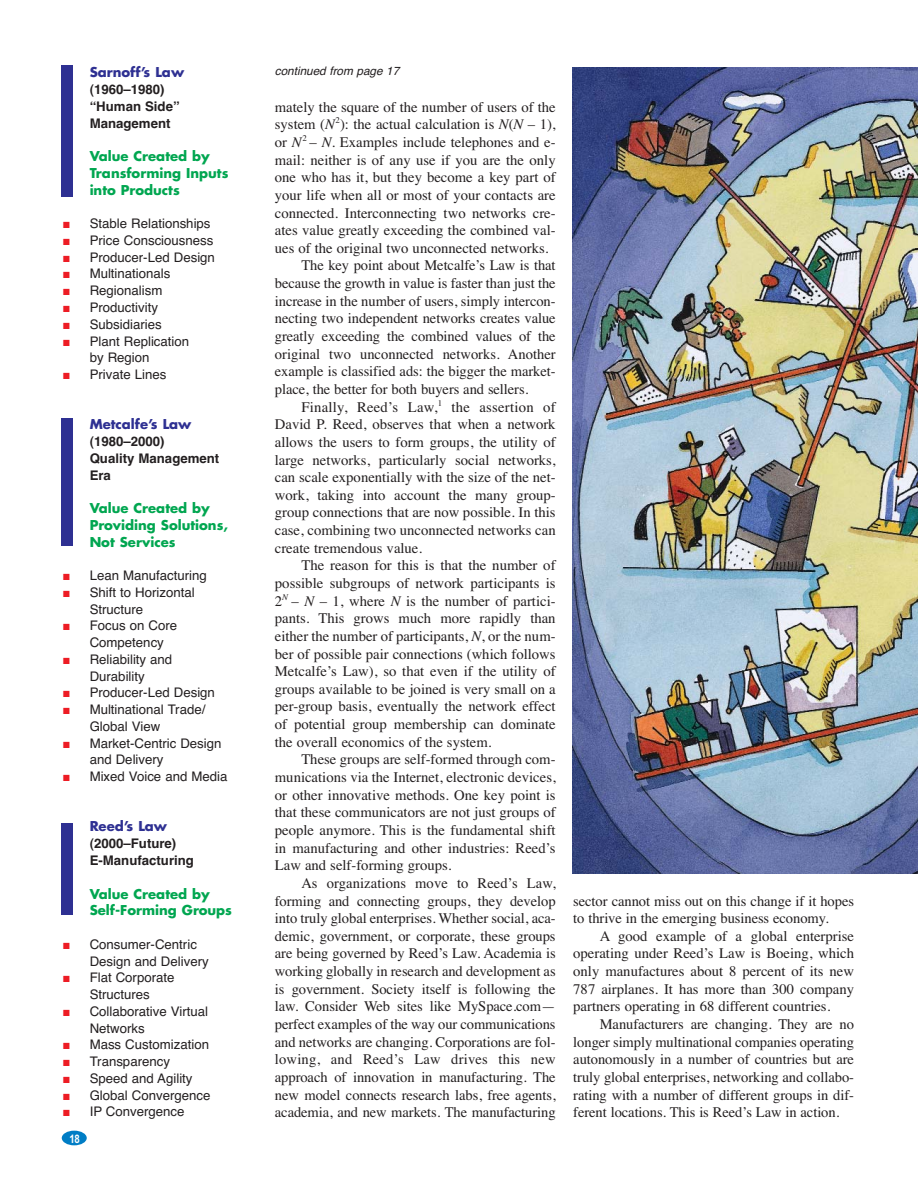
<style>
.page{position:relative;width:918px;height:1188px;background:#fff}
.page>*{position:absolute;margin:0;border:0;box-sizing:border-box;transform-origin:0 0}
.t1{font:14.7px/17.7px "Times";color:#231f20;text-align:justify}
.t2{font:14.7px "Times";letter-spacing:.02em;color:#231f20}
.t3{font:13.2px/16.8px "Helvetica";color:#231f20}
.t4{font:700 13.2px/16.8px "Futura";color:#00a650}
.t5{font:700 13.2px/16.8px "Helvetica";color:#231f20}
.t6{font:700 13.2px "Futura";color:#2e3092}
.t7{font:italic 11.7px "Helvetica";color:#231f20}
.t8{font:700 11.7px "Arial Narrow";color:#fff}
.s1{color:#ed1c24}
.s2{font-style:italic}
</style>
<div class="page">
<div style="left:62px;top:1131px;width:25px;height:14px;background:#007dc5;border-radius:50%"></div>
<img style="left:572px;top:68px;width:345px;height:805px">
<div style="left:62px;top:823px;width:11px;height:92px;background:#2e3092"></div>
<div style="left:62px;top:418px;width:11px;height:128px;background:#2e3092"></div>
<div style="left:62px;top:65px;width:11px;height:131px;background:#2e3092"></div>
<p class="t6" style="left:90px;top:66px;width:96px">Sarnoff’s Law</p>
<p class="t7" style="left:275px;top:67px;width:128px">continued from page 17</p>
<p class="t5" style="left:90px;top:82px;width:92px">(1960–1980) “Human Side”<br>Management</p>
<p class="t4" style="left:90px;top:149px;width:140px">Value Created by<br>Transforming Inputs into Products</p>
<p class="t3" style="left:63px;top:216px;width:149px"><span class="s1">■</span> Stable Relationships</p>
<p class="t3" style="left:63px;top:233px;width:152px"><span class="s1">■</span> Price Consciousness</p>
<p class="t3" style="left:63px;top:250px;width:153px"><span class="s1">■</span> Producer-Led Design</p>
<p class="t3" style="left:63px;top:267px;width:109px"><span class="s1">■</span> Multinationals</p>
<p class="t3" style="left:63px;top:283px;width:101px"><span class="s1">■</span> Regionalism</p>
<p class="t3" style="left:63px;top:300px;width:96px"><span class="s1">■</span> Productivity</p>
<p class="t3" style="left:63px;top:317px;width:100px"><span class="s1">■</span> Subsidiaries</p>
<p class="t3" style="left:90px;top:334px;width:101px;text-indent:-26px"><span class="s1">■</span> Plant Replication by Region</p>
<p class="t3" style="left:63px;top:367px;width:105px"><span class="s1">■</span> Private Lines</p>
<p class="t6" style="left:90px;top:418px;width:103px">Metcalfe’s Law</p>
<p class="t5" style="left:90px;top:434px;width:131px">(1980–2000)<br>Quality Management<br>Era</p>
<p class="t4" style="left:90px;top:501px;width:140px">Value Created by<br>Providing Solutions,<br>Not Services</p>
<p class="t3" style="left:63px;top:568px;width:145px"><span class="s1">■</span> Lean Manufacturing</p>
<p class="t3" style="left:90px;top:585px;width:107px;text-indent:-26px"><span class="s1">■</span> Shift to Horizontal<br>Structure</p>
<p class="t3" style="left:90px;top:619px;width:89px;text-indent:-26px"><span class="s1">■</span> Focus on Core<br>Competency</p>
<p class="t3" style="left:63px;top:652px;width:111px;text-align:center"><span class="s1">■</span> Reliability and<br>Durability</p>
<p class="t3" style="left:63px;top:686px;width:153px"><span class="s1">■</span> Producer-Led Design</p>
<p class="t3" style="left:90px;top:702px;width:117px;text-indent:-26px"><span class="s1">■</span> Multinational Trade/<br>Global View</p>
<p class="t3" style="left:90px;top:736px;width:133px;text-indent:-26px"><span class="s1">■</span> Market-Centric Design and Delivery</p>
<p class="t3" style="left:63px;top:769px;width:166px"><span class="s1">■</span> Mixed Voice and Media</p>
<p class="t6" style="left:90px;top:821px;width:79px">Reed’s Law</p>
<p class="t5" style="left:90px;top:836px;width:106px">(2000–Future)<br>E-Manufacturing</p>
<p class="t4" style="left:90px;top:886px;width:144px">Value Created by<br>Self-Forming Groups</p>
<p class="t3" style="left:90px;top:937px;width:121px;text-indent:-26px"><span class="s1">■</span> Consumer-Centric<br>Design and Delivery</p>
<p class="t3" style="left:63px;top:971px;width:113px;text-align:center"><span class="s1">■</span> Flat Corporate<br>Structures</p>
<p class="t3" style="left:90px;top:1004px;width:120px;text-indent:-26px"><span class="s1">■</span> Collaborative Virtual<br>Networks</p>
<p class="t3" style="left:63px;top:1038px;width:147px"><span class="s1">■</span> Mass Customization</p>
<p class="t3" style="left:63px;top:1054px;width:108px"><span class="s1">■</span> Transparency</p>
<p class="t3" style="left:63px;top:1071px;width:131px"><span class="s1">■</span> Speed and Agility</p>
<p class="t3" style="left:63px;top:1088px;width:149px"><span class="s1">■</span> Global Convergence</p>
<p class="t3" style="left:63px;top:1105px;width:123px"><span class="s1">■</span> IP Convergence</p>
<p class="t1" style="left:275px;top:99px;width:282px">mately the square of the number of users of the</p>
<p class="t1" style="left:275px;top:117px;width:282px">system (<span class="s2">N</span><sup>2</sup>): the actual calculation is <span class="s2">N</span>(<span class="s2">N</span> – 1),</p>
<p class="t1" style="left:275px;top:135px;width:282px">or <span class="s2">N</span><sup>2</sup> – <span class="s2">N</span>. Examples include telephones and e-</p>
<p class="t1" style="left:275px;top:152px;width:282px">mail: neither is of any use if you are the only</p>
<p class="t1" style="left:275px;top:170px;width:282px">one who has it, but they become a key part of</p>
<p class="t1" style="left:275px;top:188px;width:282px">your life when all or most of your contacts are</p>
<p class="t1" style="left:275px;top:205px;width:282px">connected. Interconnecting two networks cre-</p>
<p class="t1" style="left:275px;top:223px;width:282px">ates value greatly exceeding the combined val-</p>
<p class="t1" style="left:275px;top:240px;width:275px">ues of the original two unconnected networks.</p>
<p class="t1" style="left:301px;top:258px;width:256px">The key point about Metcalfe’s Law is that</p>
<p class="t1" style="left:275px;top:276px;width:282px">because the growth in value is faster than just the</p>
<p class="t1" style="left:275px;top:293px;width:282px">increase in the number of users, simply intercon-</p>
<p class="t1" style="left:275px;top:311px;width:282px">necting two independent networks creates value</p>
<p class="t1" style="left:275px;top:329px;width:282px">greatly exceeding the combined values of the</p>
<p class="t1" style="left:275px;top:346px;width:282px">original two unconnected networks. Another</p>
<p class="t1" style="left:275px;top:364px;width:282px">example is classified ads: the bigger the market-</p>
<p class="t1" style="left:275px;top:382px;width:255px">place, the better for both buyers and sellers.</p>
<p class="t2" style="left:301px;top:401px;width:256px">Finally, Reed’s Law,<sup>1</sup> the assertion of</p>
<p class="t1" style="left:275px;top:417px;width:282px">David P. Reed, observes that when a network</p>
<p class="t1" style="left:275px;top:434px;width:282px">allows the users to form groups, the utility of</p>
<p class="t1" style="left:275px;top:452px;width:282px">large networks, particularly social networks,</p>
<p class="t1" style="left:275px;top:470px;width:282px">can scale exponentially with the size of the net-</p>
<p class="t1" style="left:275px;top:487px;width:282px">work, taking into account the many group-</p>
<p class="t1" style="left:275px;top:505px;width:282px">group connections that are now possible. In this</p>
<p class="t1" style="left:275px;top:523px;width:282px">case, combining two unconnected networks can</p>
<p class="t1" style="left:275px;top:540px;width:149px">create tremendous value.</p>
<p class="t1" style="left:301px;top:558px;width:256px">The reason for this is that the number of</p>
<p class="t1" style="left:275px;top:576px;width:282px">possible subgroups of network participants is</p>
<p class="t1" style="left:275px;top:593px;width:282px">2<sup>N</sup> – <span class="s2">N</span> – 1, where <span class="s2">N</span> is the number of partici-</p>
<p class="t1" style="left:275px;top:611px;width:282px">pants. This grows much more rapidly than</p>
<p class="t1" style="left:275px;top:629px;width:282px">either the number of participants, <span class="s2">N</span>, or the num-</p>
<p class="t1" style="left:275px;top:646px;width:282px">ber of possible pair connections (which follows</p>
<p class="t1" style="left:275px;top:664px;width:282px">Metcalfe’s Law), so that even if the utility of</p>
<p class="t1" style="left:275px;top:681px;width:282px">groups available to be joined is very small on a</p>
<p class="t1" style="left:275px;top:699px;width:282px">per-group basis, eventually the network effect</p>
<p class="t1" style="left:275px;top:717px;width:282px">of potential group membership can dominate</p>
<p class="t1" style="left:275px;top:734px;width:218px">the overall economics of the system.</p>
<p class="t1" style="left:301px;top:752px;width:256px">These groups are self-formed through com-</p>
<p class="t1" style="left:275px;top:770px;width:282px">munications via the Internet, electronic devices,</p>
<p class="t1" style="left:275px;top:787px;width:282px">or other innovative methods. One key point is</p>
<p class="t1" style="left:275px;top:805px;width:282px">that these communicators are not just groups of</p>
<p class="t1" style="left:275px;top:823px;width:282px">people anymore. This is the fundamental shift</p>
<p class="t1" style="left:275px;top:840px;width:282px">in manufacturing and other industries: Reed’s</p>
<p class="t1" style="left:275px;top:858px;width:178px">Law and self-forming groups.</p>
<p class="t1" style="left:301px;top:875px;width:256px">As organizations move to Reed’s Law,</p>
<p class="t1" style="left:275px;top:893px;width:282px">forming and connecting groups, they develop</p>
<p class="t1" style="left:275px;top:911px;width:282px">into truly global enterprises. Whether social, aca-</p>
<p class="t1" style="left:275px;top:928px;width:282px">demic, government, or corporate, these groups</p>
<p class="t1" style="left:275px;top:946px;width:282px">are being governed by Reed’s Law. Academia is</p>
<p class="t1" style="left:275px;top:964px;width:282px">working globally in research and development as</p>
<p class="t1" style="left:275px;top:981px;width:282px">is government. Society itself is following the</p>
<p class="t1" style="left:275px;top:999px;width:282px">law. Consider Web sites like MySpace.com—</p>
<p class="t1" style="left:275px;top:1017px;width:282px">perfect examples of the way our communications</p>
<p class="t1" style="left:275px;top:1034px;width:282px">and networks are changing. Corporations are fol-</p>
<p class="t1" style="left:275px;top:1052px;width:282px">lowing, and Reed’s Law drives this new</p>
<p class="t1" style="left:275px;top:1070px;width:282px">approach of innovation in manufacturing. The</p>
<p class="t1" style="left:275px;top:1087px;width:282px">new model connects research labs, free agents,</p>
<p class="t1" style="left:275px;top:1105px;width:282px">academia, and new markets. The manufacturing</p>
<p class="t8" style="left:69px;top:1134px;width:12px">18</p>
<p class="t1" style="left:573px;top:893px;width:282px">sector cannot miss out on this change if it hopes to thrive in the emerging business economy.</p>
<p class="t1" style="left:573px;top:928px;width:282px;text-indent:26px">A good example of a global enterprise operating under Reed’s Law is Boeing, which only manufactures about 8 percent of its new 787 airplanes. It has more than 300 company partners operating in 68 different countries.</p>
<p class="t1" style="left:573px;top:1017px;width:282px;text-indent:26px">Manufacturers are changing. They are no longer simply multinational companies operating autonomously in a number of countries but are truly global enterprises, networking and collabo&shy;rating with a number of different groups in dif&shy;ferent locations. This is Reed’s Law in action.</p>
</div>
